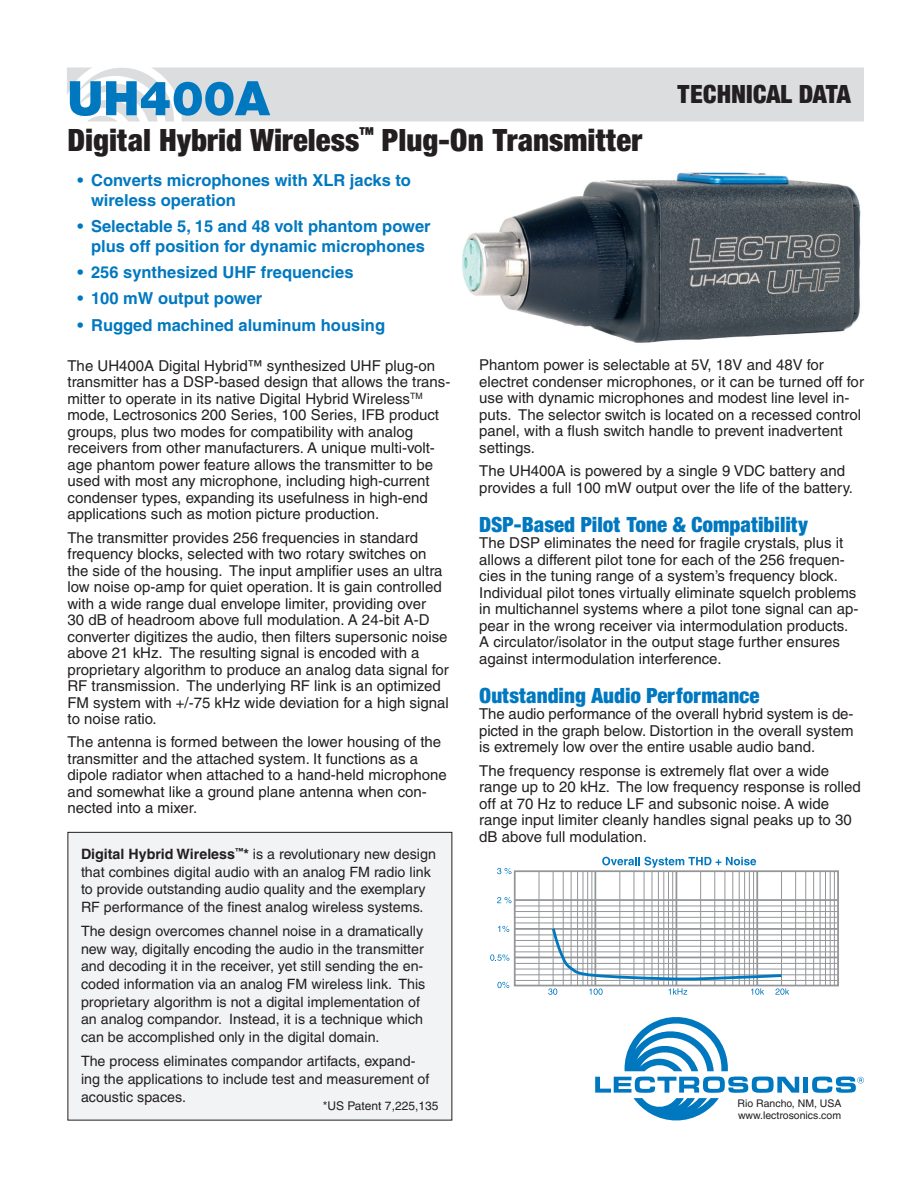
<style>
.page{position:relative;width:918px;height:1188px;background:#fff}
.page>*{position:absolute;margin:0;border:0;box-sizing:border-box;transform-origin:0 0}
.cover_Head_3{font:900 51px "Sans";color:#0078c0}
.cover_Head_3-2{font:900 condensed 33px "Sans";color:#231f20}
.cover_Head_2{font:900 condensed 27px "Sans";color:#231f20}
.body_Head_2{font:900 condensed 22.5px "Sans";color:#0078c0}
.TD_features{font:700 16.5px/19.5px "Helvetica";color:#0078c0}
.body_Text{font:15px/16.5px "Helvetica";color:#231f20}
.body_Text-2{font:14.25px/17.7px "Helvetica";color:#231f20}
.t1{font:12px "Helvetica";color:#231f20}
.t2{font:10.5px "Helvetica";color:#231f20}
.s1{font-weight:700}
</style>
<div class="page">
<svg style="left:595px;top:1017px;width:204px;height:103px"></svg>
<div style="left:803px;top:1077px;width:5px;height:16px;background:#0078c0"></div>
<svg style="left:812px;top:1077px;width:52px;height:16px"></svg>
<img style="left:462px;top:172px;width:399px;height:171px">
<svg style="left:67px;top:68px;width:797px;height:54px"></svg>
<svg style="left:490px;top:857px;width:349px;height:138px"></svg>
<div style="left:68px;top:832px;width:384px;height:288px;background:#f2f3f4"></div>
<p class="cover_Head_3" style="left:68px;top:67px;width:204px">UH400A</p>
<p class="cover_Head_3-2" style="left:68px;top:120px;width:576px">Digital Hybrid Wireless<sup>™</sup> Plug-On Transmitter</p>
<p class="cover_Head_2" style="left:677px;top:77px;width:176px">TECHNICAL DATA</p>
<p class="TD_features" style="left:91px;top:171px;width:321px;text-indent:-14px">• Converts microphones with XLR jacks to wireless operation</p>
<p class="TD_features" style="left:78px;top:216px;width:355px;text-align:center">• Selectable 5, 15 and 48 volt phantom power plus off position for dynamic microphones</p>
<p class="TD_features" style="left:78px;top:262px;width:277px">• 256 synthesized UHF frequencies</p>
<p class="TD_features" style="left:78px;top:289px;width:186px">• 100 mW output power</p>
<p class="TD_features" style="left:78px;top:315px;width:309px">• Rugged machined aluminum housing</p>
<p class="body_Text" style="left:68px;top:357px;width:384px">The UH400A Digital Hybrid™ synthesized UHF plug-on transmitter has a DSP-based design that allows the trans&shy;mitter to operate in its native Digital Hybrid Wireless<sup>TM </sup>mode, Lectrosonics 200 Series, 100 Series, IFB product groups, plus two modes for compatibility with analog receivers from other manufacturers. A unique multi-volt&shy;age phantom power feature allows the transmitter to be used with most any microphone, including high-current condenser types, expanding its usefulness in high-end applications such as motion picture production.</p>
<p class="body_Text" style="left:68px;top:529px;width:383px">The transmitter provides 256 frequencies in standard frequency blocks, selected with two rotary switches on the side of the housing. The input amplifier uses an ultra low noise op-amp for quiet operation. It is gain controlled with a wide range dual envelope limiter, providing over<br>30 dB of headroom above full modulation. A 24-bit A-D converter digitizes the audio, then filters supersonic noise above 21 kHz. The resulting signal is encoded with a proprietary algorithm to produce an analog data signal for RF transmission. The underlying RF link is an optimized FM system with +/-75 kHz wide deviation for a high signal to noise ratio.</p>
<p class="body_Text" style="left:68px;top:734px;width:381px">The antenna is formed between the lower housing of the transmitter and the attached system. It functions as a dipole radiator when attached to a hand-held microphone and somewhat like a ground plane antenna when con&shy;nected into a mixer.</p>
<p class="body_Text-2" style="left:81px;top:845px;width:356px"><span class="s1">Digital Hybrid Wireless</span><sup>™</sup><span class="s1">*</span> is a revolutionary new design that combines digital audio with an analog FM radio link to provide outstanding audio quality and the exemplary RF performance of the finest analog wireless systems.</p>
<p class="body_Text-2" style="left:81px;top:922px;width:346px">The design overcomes channel noise in a dramatically new way, digitally encoding the audio in the transmitter and decoding it in the receiver, yet still sending the en&shy;coded information via an analog FM wireless link. This proprietary algorithm is not a digital implementation of an analog compandor. Instead, it is a technique which can be accomplished only in the digital domain.</p>
<p class="body_Text-2" style="left:81px;top:1053px;width:350px">The process eliminates compandor artifacts, expand&shy;ing the applications to include test and measurement of acoustic spaces.</p>
<p class="t1" style="left:323px;top:1099px;width:117px">*US Patent 7,225,135</p>
<p class="body_Text" style="left:479px;top:357px;width:386px">Phantom power is selectable at 5V, 18V and 48V for electret condenser microphones, or it can be turned off for use with dynamic microphones and modest line level in&shy;puts. The selector switch is located on a recessed control panel, with a flush switch handle to prevent inadvertent settings.</p>
<p class="body_Text" style="left:479px;top:462px;width:375px">The UH400A is powered by a single 9 VDC battery and provides a full 100 mW output over the life of the battery.</p>
<p class="body_Head_2" style="left:479px;top:511px;width:330px">DSP-Based Pilot Tone &amp; Compatibility</p>
<p class="body_Text" style="left:479px;top:535px;width:381px">The DSP eliminates the need for fragile crystals, plus it allows a different pilot tone for each of the 256 frequen&shy;cies in the tuning range of a system’s frequency block.<br>Individual pilot tones virtually eliminate squelch problems in multichannel systems where a pilot tone signal can ap&shy;pear in the wrong receiver via intermodulation products.<br>A circulator/isolator in the output stage further ensures against intermodulation interference.</p>
<p class="body_Head_2" style="left:479px;top:682px;width:282px">Outstanding Audio Performance</p>
<p class="body_Text" style="left:479px;top:706px;width:376px;text-align:justify">The audio performance of the overall hybrid system is de&shy;picted in the graph below. Distortion in the overall system is extremely low over the entire usable audio band.</p>
<p class="body_Text" style="left:479px;top:762px;width:383px">The frequency response is extremely flat over a wide range up to 20 kHz. The low frequency response is rolled off at 70 Hz to reduce LF and subsonic noise. A wide range input limiter cleanly handles signal peaks up to 30 dB above full modulation.</p>
<p class="t2" style="left:738px;top:1097px;width:106px">Rio Rancho, NM, USA</p>
<p class="t2" style="left:738px;top:1109px;width:105px">www.lectrosonics.com</p>
</div>
